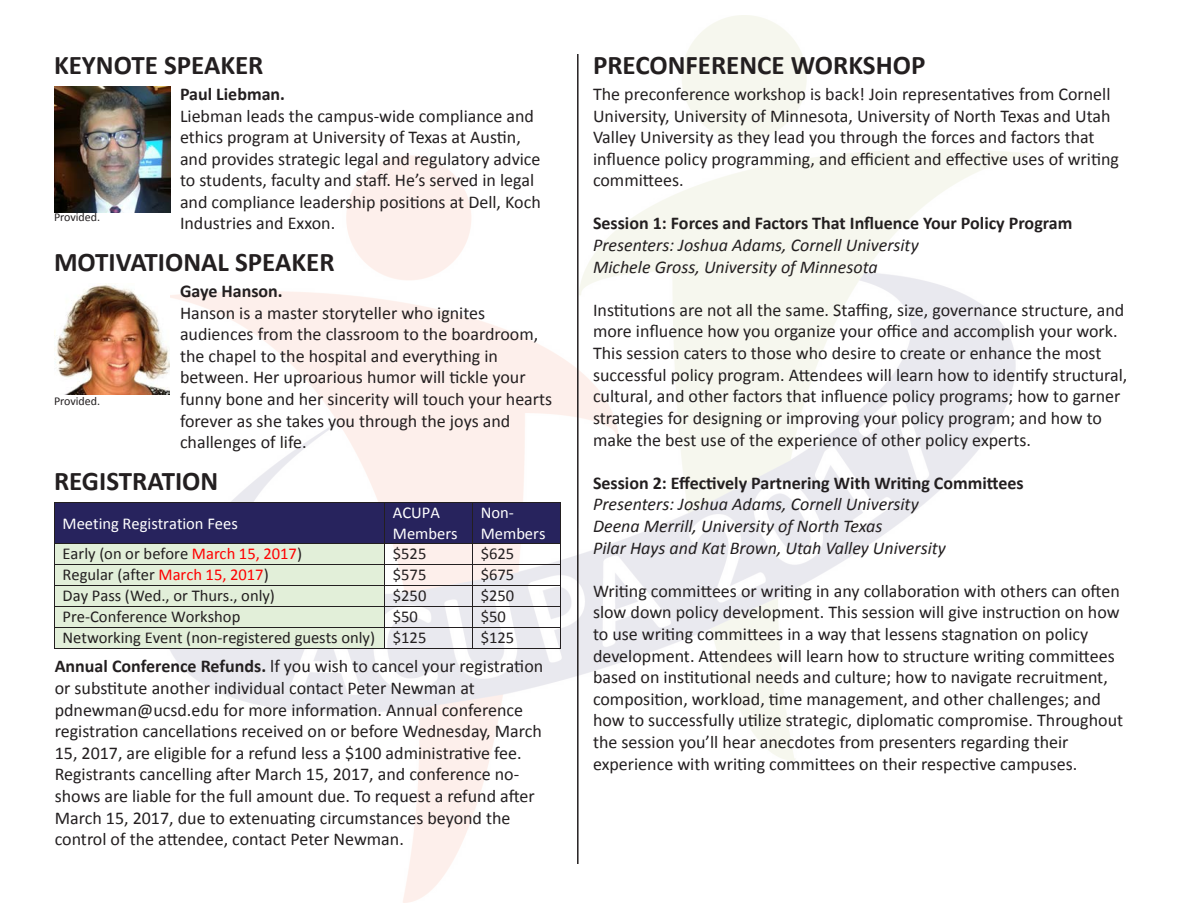
<style>
.page{position:relative;width:1188px;height:918px;background:#fff}
.page>*{position:absolute;margin:0;border:0;box-sizing:border-box;transform-origin:0 0}
.t1{font:700 27px "Calibri";color:#231f20}
.t2{font:18px/21.6px "Calibri";color:#231f20}
.t3{font:italic 18px "Calibri";color:#231f20}
.t4{font:700 18px "Calibri";color:#231f20}
.t5{font:16.5px "Calibri";color:#231f20}
.t6{font:16.5px/20.1px "Calibri";color:#fff}
.t7{font:12px "Calibri";color:#231f20}
.s1{color:#f00}
.s2{font-weight:700}
</style>
<div class="page">
<img style="left:160px;top:15px;width:868px;height:888px">
<hr style="left:577px;top:54px;width:2px;height:810px;background:#231f20">
<div style="left:55px;top:503px;width:329px;height:40px;background:#27235d"></div>
<div style="left:385px;top:503px;width:87px;height:40px;background:#27235d"></div>
<div style="left:473px;top:503px;width:87px;height:40px;background:#27235d"></div>
<hr style="left:55px;top:502px;width:330px;height:1px;background:#231f20">
<hr style="left:385px;top:502px;width:87px;height:1px;background:#231f20">
<hr style="left:473px;top:502px;width:87px;height:1px;background:#231f20">
<hr style="left:54px;top:503px;width:1px;height:40px;background:#231f20">
<hr style="left:385px;top:503px;width:1px;height:40px;background:#231f20">
<hr style="left:472px;top:503px;width:1px;height:40px;background:#231f20">
<hr style="left:560px;top:503px;width:1px;height:40px;background:#231f20">
<div style="left:55px;top:544px;width:329px;height:20px;background:#e2efd9"></div>
<hr style="left:55px;top:543px;width:330px;height:1px;background:#231f20">
<hr style="left:385px;top:543px;width:87px;height:1px;background:#231f20">
<hr style="left:473px;top:543px;width:87px;height:1px;background:#231f20">
<div style="left:55px;top:565px;width:329px;height:20px;background:#e2efd9"></div>
<hr style="left:55px;top:564px;width:330px;height:1px;background:#231f20">
<hr style="left:385px;top:564px;width:87px;height:1px;background:#231f20">
<hr style="left:473px;top:564px;width:87px;height:1px;background:#231f20">
<div style="left:55px;top:586px;width:329px;height:20px;background:#e2efd9"></div>
<hr style="left:55px;top:585px;width:330px;height:1px;background:#231f20">
<hr style="left:385px;top:585px;width:87px;height:1px;background:#231f20">
<hr style="left:473px;top:585px;width:87px;height:1px;background:#231f20">
<div style="left:55px;top:607px;width:329px;height:20px;background:#e2efd9"></div>
<hr style="left:55px;top:606px;width:330px;height:1px;background:#231f20">
<hr style="left:385px;top:606px;width:87px;height:1px;background:#231f20">
<hr style="left:473px;top:606px;width:87px;height:1px;background:#231f20">
<div style="left:55px;top:628px;width:329px;height:20px;background:#e2efd9"></div>
<hr style="left:55px;top:627px;width:330px;height:1px;background:#231f20">
<hr style="left:385px;top:627px;width:87px;height:1px;background:#231f20">
<hr style="left:473px;top:627px;width:87px;height:1px;background:#231f20">
<svg style="left:54px;top:543px;width:1px;height:106px"></svg>
<hr style="left:55px;top:648px;width:330px;height:1px;background:#231f20">
<svg style="left:385px;top:544px;width:1px;height:104px"></svg>
<hr style="left:385px;top:648px;width:87px;height:1px;background:#231f20">
<svg style="left:472px;top:543px;width:1px;height:106px"></svg>
<hr style="left:473px;top:648px;width:87px;height:1px;background:#231f20">
<svg style="left:560px;top:543px;width:1px;height:106px"></svg>
<img style="left:54px;top:86px;width:116px;height:126px">
<img style="left:54px;top:284px;width:116px;height:111px">
<p class="t1" style="left:54px;top:46px;width:211px">KEYNOTE SPEAKER</p>
<p class="t4" style="left:180px;top:81px;width:107px">Paul Liebman.</p>
<p class="t2" style="left:180px;top:104px;width:362px">Liebman leads the campus-wide compliance and ethics program at University of Texas at Austin, and provides strategic legal and regulatory advice to students, faculty and staff. He’s served in legal and compliance leadership positions at Dell, Koch Industries and Exxon.</p>
<p class="t7" style="left:54px;top:209px;width:48px">Provided.</p>
<p class="t1" style="left:54px;top:243px;width:282px">MOTIVATIONAL SPEAKER</p>
<p class="t7" style="left:54px;top:393px;width:48px">Provided.</p>
<p class="t4" style="left:180px;top:278px;width:104px">Gaye Hanson.</p>
<p class="t2" style="left:180px;top:301px;width:374px">Hanson is a master storyteller who ignites audiences from the classroom to the boardroom, the chapel to the hospital and everything in between. Her uproarious humor will tickle your funny bone and her sincerity will touch your hearts forever as she takes you through the joys and challenges of life.</p>
<p class="t1" style="left:54px;top:462px;width:166px">REGISTRATION</p>
<p class="t6" style="left:63px;top:513px;width:177px">Meeting Registration Fees</p>
<p class="t6" style="left:393px;top:503px;width:66px">ACUPA<br>Members</p>
<p class="t6" style="left:481px;top:503px;width:66px">Non-<br>Members</p>
<p class="t5" style="left:63px;top:544px;width:241px">Early (on or before <span class="s1">March 15, 2017</span>)</p>
<p class="t5" style="left:393px;top:544px;width:35px">$525</p>
<p class="t5" style="left:481px;top:544px;width:35px">$625</p>
<p class="t5" style="left:63px;top:564px;width:208px">Regular (after <span class="s1">March 15, 2017</span>)</p>
<p class="t5" style="left:393px;top:564px;width:35px">$575</p>
<p class="t5" style="left:481px;top:564px;width:35px">$675</p>
<p class="t5" style="left:63px;top:585px;width:214px">Day Pass (Wed., or Thurs., only)</p>
<p class="t5" style="left:393px;top:585px;width:35px">$250</p>
<p class="t5" style="left:481px;top:585px;width:35px">$250</p>
<p class="t5" style="left:63px;top:606px;width:179px">Pre-Conference Workshop</p>
<p class="t5" style="left:393px;top:606px;width:27px">$50</p>
<p class="t5" style="left:481px;top:606px;width:27px">$50</p>
<p class="t5" style="left:63px;top:627px;width:365px">Networking Event (non-registered guests only) $125</p>
<p class="t5" style="left:481px;top:627px;width:35px">$125</p>
<p class="t2" style="left:55px;top:655px;width:490px"><span class="s2">Annual Conference Refunds.</span> lf you wish to cancel your registration or substitute another individual contact Peter Newman at pdnewman@ucsd.edu for more information. Annual conference registration cancellations received on or before Wednesday, March 15, 2017, are eligible for a refund less a $100 administrative fee.<br>Registrants cancelling after March 15, 2017, and conference no&shy;shows are liable for the full amount due. To request a refund after March 15, 2017, due to extenuating circumstances beyond the control of the attendee, contact Peter Newman.</p>
<p class="t1" style="left:593px;top:46px;width:334px">PRECONFERENCE WORKSHOP</p>
<p class="t2" style="left:593px;top:83px;width:527px">The preconference workshop is back! Join representatives from Cornell University, University of Minnesota, University of North Texas and Utah Valley University as they lead you through the forces and factors that influence policy programming, and efficient and effective uses of writing committees.</p>
<p class="t4" style="left:593px;top:211px;width:481px">Session 1: Forces and Factors That Influence Your Policy Program</p>
<p class="t3" style="left:593px;top:233px;width:327px">Presenters: Joshua Adams, Cornell University</p>
<p class="t3" style="left:593px;top:254px;width:286px">Michele Gross, University of Minnesota</p>
<p class="t2" style="left:593px;top:299px;width:536px">Institutions are not all the same. Staffing, size, governance structure, and more influence how you organize your office and accomplish your work.<br>This session caters to those who desire to create or enhance the most successful policy program. Attendees will learn how to identify structural, cultural, and other factors that influence policy programs; how to garner strategies for designing or improving your policy program; and how to make the best use of the experience of other policy experts.</p>
<p class="t4" style="left:593px;top:470px;width:432px">Session 2: Effectively Partnering With Writing Committees</p>
<p class="t3" style="left:593px;top:492px;width:327px">Presenters: Joshua Adams, Cornell University</p>
<p class="t3" style="left:593px;top:513px;width:291px">Deena Merrill, University of North Texas</p>
<p class="t3" style="left:593px;top:535px;width:354px">Pilar Hays and Kat Brown, Utah Valley University</p>
<p class="t2" style="left:593px;top:579px;width:532px">Writing committees or writing in any collaboration with others can often slow down policy development. This session will give instruction on how to use writing committees in a way that lessens stagnation on policy development. Attendees will learn how to structure writing committees based on institutional needs and culture; how to navigate recruitment, composition, workload, time management, and other challenges; and how to successfully utilize strategic, diplomatic compromise. Throughout the session you’ll hear anecdotes from presenters regarding their experience with writing committees on their respective campuses.</p>
</div>
